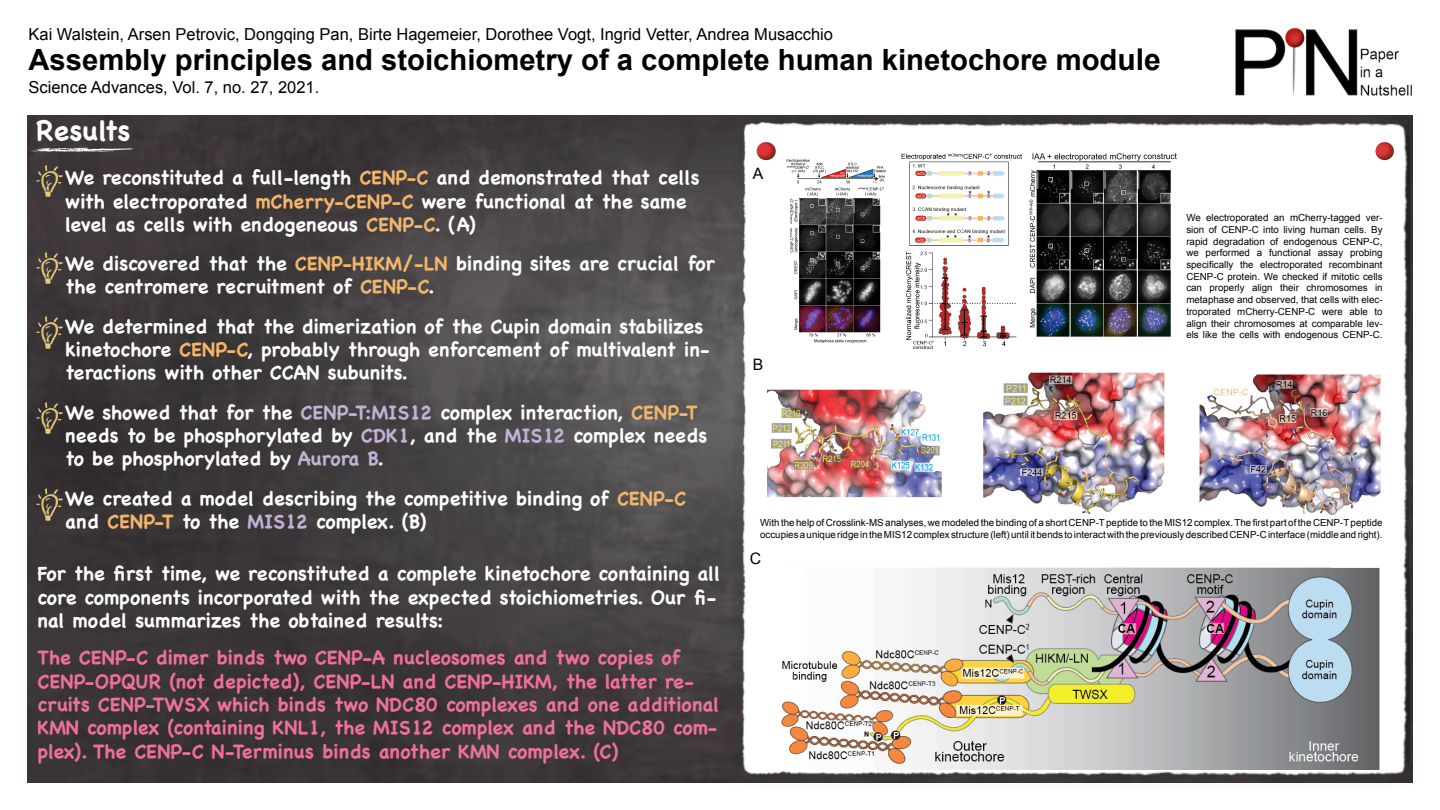
<style>
.page{position:relative;width:1440px;height:810px;background:#fff}
.page>*{position:absolute;margin:0;border:0;box-sizing:border-box;transform-origin:0 0}
.t1{font:700 29.25px "Arial";color:#000}
.t2{font:700 27.75px "Chalkboard SE";color:#fff}
.t3{font:700 19.5px/23.4px "Chalkboard SE";color:#fff}
.t4{font:700 19.5px/23.4px "Chalkboard SE";color:#ed709c}
.t5{font:16.5px "Arial";color:#000}
.t6{font:15.75px "Arial";color:#000}
.t7{font:9.75px/11.7px "Arial";color:#000}
.s1{font-size:30px}
.s2{color:#f2b56b}
.s3{color:#c2b0d5}
</style>
<div class="page">
<img style="left:27px;top:116px;width:1386px;height:667px">
<img style="left:1235px;top:27px;width:177px;height:69px">
<img style="left:734px;top:116px;width:676px;height:667px">
<img style="left:753px;top:137px;width:26px;height:28px">
<img style="left:1371px;top:137px;width:26px;height:28px">
<svg style="left:31px;top:147px;width:102px;height:6px"></svg>
<img style="left:763px;top:560px;width:623px;height:210px">
<img style="left:36px;top:252px;width:26px;height:32px">
<img style="left:36px;top:165px;width:26px;height:31px">
<img style="left:36px;top:317px;width:26px;height:31px">
<img style="left:36px;top:402px;width:26px;height:31px">
<img style="left:36px;top:489px;width:26px;height:31px">
<img style="left:759px;top:386px;width:188px;height:114px">
<img style="left:976px;top:370px;width:192px;height:146px">
<img style="left:1193px;top:370px;width:191px;height:147px">
<img style="left:782px;top:158px;width:104px;height:186px">
<img style="left:900px;top:152px;width:281px;height:199px">
<p class="t5" style="left:28px;top:23px;width:806px">Kai Walstein, Arsen Petrovic, Dongqing Pan, Birte Hagemeier, Dorothee Vogt, Ingrid Vetter, Andrea Musacchio</p>
<h1 class="t1" style="left:28px;top:40px;width:1134px">Assembly principles and stoichiometry of a complete human kinetochore mod<span class="s1">ule</span></h1>
<p class="t5" style="left:28px;top:77px;width:292px">Science Advances, Vol. 7, no. 27, 2021.</p>
<p class="t2" style="left:36px;top:115px;width:96px">Results</p>
<p class="t3" style="left:65px;top:166px;width:636px">We reconstituted a full-length <span class="s2">CENP-C</span> and demonstrated that cells with electroporated <span class="s2">mCherry-CENP-C</span> were functional at the same level as cells with endogeneous <span class="s2">CENP-C</span>. (A)</p>
<p class="t3" style="left:65px;top:252px;width:651px">We discovered that the <span class="s2">CENP-HIKM/-LN</span> binding sites are crucial for the centromere recruitment of <span class="s2">CENP-C</span>.</p>
<p class="t3" style="left:65px;top:314px;width:646px">We determined that the dimerization of the Cupin domain stabilizes kinetochore <span class="s2">CENP-C</span>, probably through enforcement of multivalent in&shy;teractions with other CCAN subunits.</p>
<p class="t3" style="left:65px;top:400px;width:643px">We showed that for the <span class="s3">CENP-T:MIS12</span> complex interaction, <span class="s2">CENP-T </span>needs to be phosphorylated by <span class="s3">CDK1</span>, and the <span class="s3">MIS12</span> complex needs to be phosphorylated by <span class="s3">Aurora B</span>.</p>
<p class="t3" style="left:65px;top:486px;width:622px">We created a model describing the competitive binding of <span class="s2">CENP-C </span>and <span class="s2">CENP-T</span> to the <span class="s3">MIS12</span> complex. (B)</p>
<p class="t3" style="left:38px;top:562px;width:685px">For the first time, we reconstituted a complete kinetochore containing all core components incorporated with the expected stoichiometries. Our fi&shy;nal model summarizes the obtained results:</p>
<p class="t4" style="left:38px;top:646px;width:684px">The CENP-C dimer binds two CENP-A nucleosomes and two copies of CENP-OPQUR (not depicted), CENP-LN and CENP-HIKM, the latter re&shy;cruits CENP-TWSX which binds two NDC80 complexes and one additional KMN complex (containing KNL1, the MIS12 complex and the NDC80 com&shy;plex). The CENP-C N-Terminus binds another KMN complex. (C)</p>
<p class="t6" style="left:753px;top:164px;width:12px">A</p>
<p class="t6" style="left:753px;top:354px;width:12px">B</p>
<p class="t7" style="left:1186px;top:212px;width:198px;text-align:justify">We electroporated an mCherry-tagged ver&shy;sion of CENP-C into living human cells. By rapid degradation of endogenous CENP-C, we performed a functional assay probing specifically the electroporated recombinant CENP-C protein. We checked if mitotic cells can properly align their chromosomes in metaphase and observed, that cells with elec&shy;troporated mCherry-CENP-C were able to align their chromosomes at comparable lev&shy;els like the cells with endogenous CENP-C.</p>
<p class="t7" style="left:760px;top:517px;width:624px">With the help of Crosslink-MS analyses, we modeled the binding of a short CENP-T peptide to the MIS12 complex. The first part of the CENP-T peptide occupies a unique ridge in the MIS12 complex structure (left) until it bends to interact with the previously described CENP-C interface (middle and right).</p>
<p class="t6" style="left:750px;top:548px;width:13px">C</p>
</div>
